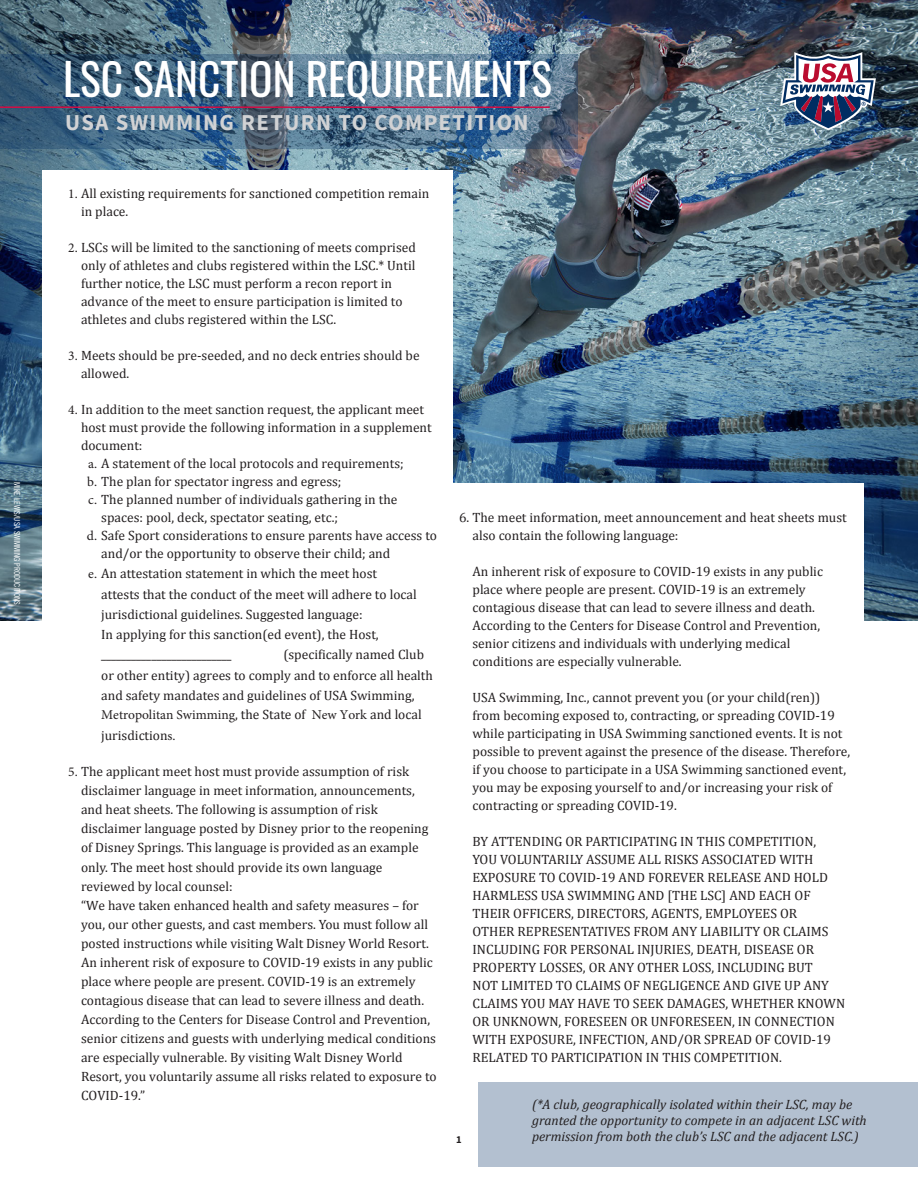
<style>
.page{position:relative;width:918px;height:1188px;background:#fff}
.page>*{position:absolute;margin:0;border:0;box-sizing:border-box;transform-origin:0 0}
.Indent{font:43.5px "Oswald";color:#fff}
.t1{font:700 22.65px "Source Sans Pro";letter-spacing:.06em;color:#d1d2d4}
.Headline{font:13.5px/18px "Cambria";color:#231f20}
.Indent-2{font:italic 13.5px/16.2px "Cambria";color:#231f20}
.t2{font:700 10.5px "Source Sans Pro";color:#231f20}
.Indent-3{font:8.25px "Trade Gothic Cond Eighteen";color:#fff}
.s1{font-family:"Minion Pro"}
</style>
<div class="page">
<div style="left:478px;top:1082px;width:440px;height:84px;background:#b3c0d0"></div>
<img style="left:0;top:0;width:918px;height:620px">
<svg style="left:0;top:55px;width:578px;height:94px;background:#496a86"></svg>
<img style="left:780px;top:52px;width:96px;height:78px">
<hr style="left:0;top:106px;width:550px;height:2px;background:#d20d44">
<div style="left:42px;top:171px;width:411px;height:518px;background:#fff"></div>
<div style="left:450px;top:484px;width:414px;height:205px;background:#fff"></div>
<p class="Indent-3" style="left:22px;top:482px;width:124px;rotate:90deg">MIKE LEWIS/USA SWIMMING PRODUCITONS</p>
<p class="Indent" style="left:63px;top:41px;width:491px">LSC SANCTION REQUIREMENTS</p>
<p class="t1" style="left:65px;top:107px;width:465px">USA SWIMMING RETURN TO COMPETITION</p>
<p class="Headline" style="left:81px;top:184px;width:350px;text-indent:-13px"><span class="s1">1.</span> All existing requirements for sanctioned competition remain in place.</p>
<p class="Headline" style="left:81px;top:238px;width:336px;text-indent:-13px"><span class="s1">2.</span> LSCs will be limited to the sanctioning of meets comprised only of athletes and clubs registered within the LSC.* Until further notice, the LSC must perform a recon report in advance of the meet to ensure participation is limited to athletes and clubs registered within the LSC.</p>
<p class="Headline" style="left:81px;top:346px;width:340px;text-indent:-13px"><span class="s1">3.</span> Meets should be pre-seeded, and no deck entries should be allowed.</p>
<p class="Headline" style="left:68px;top:400px;width:357px"><span class="s1">4.</span> In addition to the meet sanction request, the applicant meet</p>
<p class="Headline" style="left:81px;top:418px;width:352px">host must provide the following information in a supplement</p>
<p class="Headline" style="left:81px;top:436px;width:63px">document:</p>
<p class="Headline" style="left:88px;top:454px;width:317px"><span class="s1">a.</span> A statement of the local protocols and requirements;</p>
<p class="Headline" style="left:87px;top:472px;width:256px"><span class="s1">b.</span> The plan for spectator ingress and egress;</p>
<p class="Headline" style="left:88px;top:490px;width:311px"><span class="s1">c.</span> The planned number of individuals gathering in the</p>
<p class="Headline" style="left:101px;top:508px;width:238px">spaces: pool, deck, spectator seating, etc.;</p>
<p class="Headline" style="left:87px;top:526px;width:352px"><span class="s1">d.</span> Safe Sport considerations to ensure parents have access to</p>
<p class="Headline" style="left:101px;top:544px;width:291px">and/or the opportunity to observe their child; and</p>
<p class="Headline" style="left:101px;top:563px;width:317px;line-height:20.2px;text-indent:-13px"><span class="s1">e.</span> An attestation statement in which the meet host attests that the conduct of the meet will adhere to local jurisdictional guidelines. Suggested language:<br>In applying for this sanction(ed event), the Host, __________________________</p>
<p class="Headline" style="left:101px;top:645px;width:333px;line-height:20.1px;text-indent:182px">(specifically named Club or other entity) agrees to comply and to enforce all health and safety mandates and guidelines of USA Swimming, <span class="s1">Metropolitan Swimming</span>, the State of <span class="s1">New York</span> and local jurisdiction<span class="s1">s.</span></p>
<p class="Headline" style="left:81px;top:762px;width:357px;line-height:19px;text-indent:-13px"><span class="s1">5.</span> The applicant meet host must provide assumption of risk disclaimer language in meet information, announcements, and heat sheets. The following is assumption of risk disclaimer language posted by Disney prior to the reopening of Disney Springs. This language is provided as an example only. The meet host should provide its own language reviewed by local counsel:<br>“We have taken enhanced health and safety measures – for you, our other guests, and cast members. You must follow all posted instructions while visiting Walt Disney World Resort.<br>An inherent risk of exposure to COVID-19 exists in any public place where people are present. COVID-19 is an extremely contagious disease that can lead to severe illness and death.<br>According to the Centers for Disease Control and Prevention, senior citizens and guests with underlying medical conditions are especially vulnerable. By visiting Walt Disney World Resort, you voluntarily assume all risks related to exposure to COVID-19.”</p>
<p class="Headline" style="left:472px;top:508px;width:376px;text-indent:-14px">6. The meet information, meet announcement and heat sheets must also contain the following language:</p>
<p class="Headline" style="left:472px;top:562px;width:352px">An inherent risk of exposure to COVID-19 exists in any public place where people are present. COVID-19 is an extremely contagious disease that can lead to severe illness and death.<br>According to the Centers for Disease Control and Prevention, senior citizens and individuals with underlying medical conditions are especially vulnerable.</p>
<p class="Headline" style="left:472px;top:688px;width:379px">USA Swimming, Inc., cannot prevent you (or your child(ren)) from becoming exposed to, contracting, or spreading COVID-19 while participating in USA Swimming sanctioned events. It is not possible to prevent against the presence of the disease. Therefore, if you choose to participate in a USA Swimming sanctioned event, you may be exposing yourself to and/or increasing your risk of contracting or spreading COVID-19.</p>
<p class="Headline" style="left:472px;top:832px;width:374px">BY ATTENDING OR PARTICIPATING IN THIS COMPETITION,<br>YOU VOLUNTARILY ASSUME ALL RISKS ASSOCIATED WITH EXPOSURE TO COVID-19 AND FOREVER RELEASE AND HOLD HARMLESS USA SWIMMING AND [THE LSC] AND EACH OF THEIR OFFICERS, DIRECTORS, AGENTS, EMPLOYEES OR<br>OTHER REPRESENTATIVES FROM ANY LIABILITY OR CLAIMS INCLUDING FOR PERSONAL INJURIES, DEATH, DISEASE OR PROPERTY LOSSES, OR ANY OTHER LOSS, INCLUDING BUT<br>NOT LIMITED TO CLAIMS OF NEGLIGENCE AND GIVE UP ANY CLAIMS YOU MAY HAVE TO SEEK DAMAGES, WHETHER KNOWN OR UNKNOWN, FORESEEN OR UNFORESEEN, IN CONNECTION WITH EXPOSURE, INFECTION, AND/OR SPREAD OF COVID-19<br>RELATED TO PARTICIPATION IN THIS COMPETITION.</p>
<p class="t2" style="left:456px;top:1132px;width:7px">1</p>
<p class="Indent-2" style="left:532px;top:1096px;width:336px">(*A club, geographically isolated within their LSC, may be granted the opportunity to compete in an adjacent LSC with permission from both the club’s LSC and the adjacent LSC.)</p>
</div>
